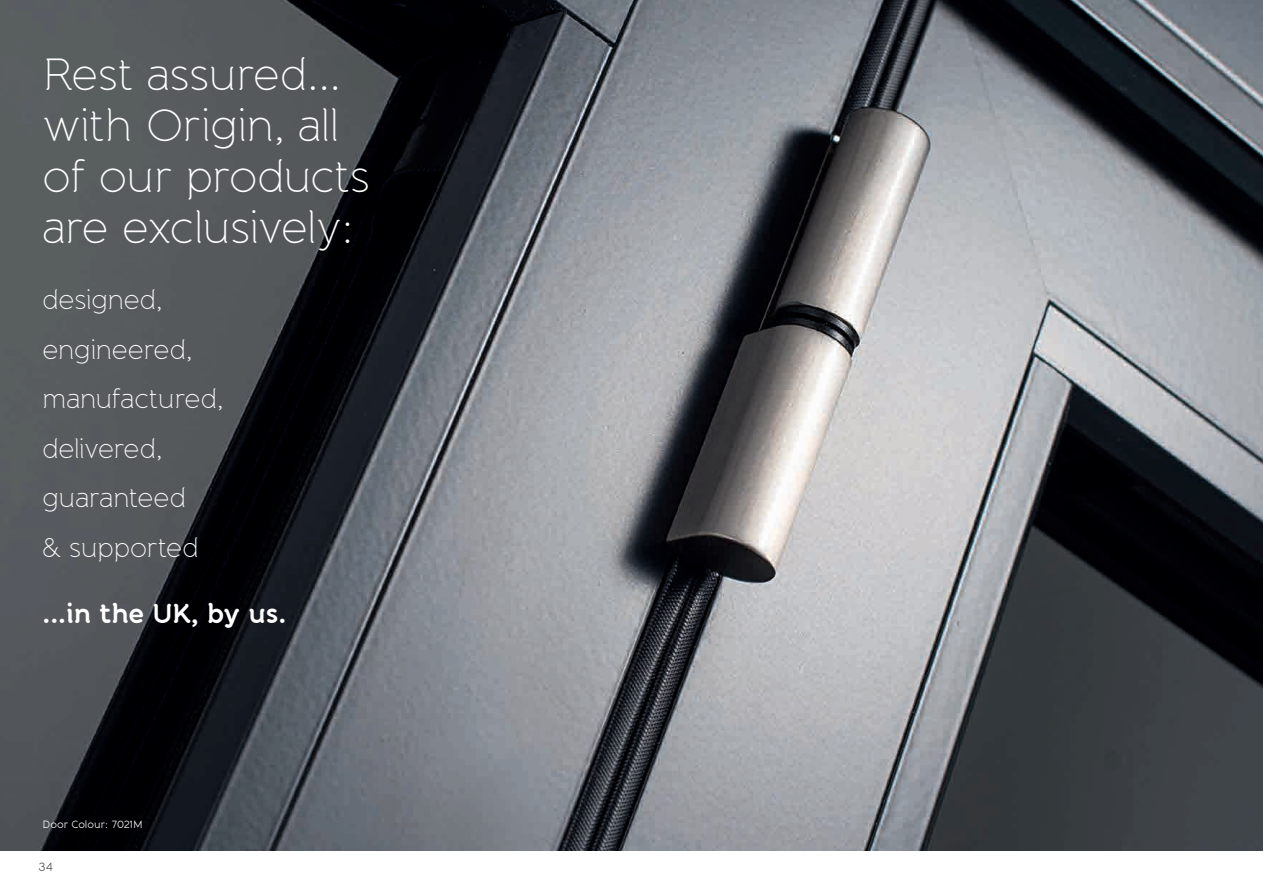
<style>
.page{position:relative;width:1263px;height:893px;background:#fff}
.page>*{position:absolute;margin:0;border:0;box-sizing:border-box;transform-origin:0 0}
.t1{font:200 45px/51px "Banda";letter-spacing:-.01em;color:#fff}
.t2{font:200 27px/49.5px "Banda";letter-spacing:-.01em;color:#fff}
.t3{font:700 27px "Banda";letter-spacing:-.025em;color:#fff}
.t4{font:12px "Banda";color:#57585a}
.t5{font:10.5px "Banda";letter-spacing:.005em;color:#fff}
</style>
<div class="page">
<img style="left:0;top:0;width:1263px;height:850px">
<h1 class="t1" style="left:43px;top:49px;width:329px">Rest assured... with Origin, all of our products are exclusively:</h1>
<p class="t2" style="left:43px;top:275px;width:183px">designed, engineered, manufactured, delivered, guaranteed<br>&amp; supported</p>
<p class="t3" style="left:43px;top:596px;width:245px">...in the UK, by us.</p>
<p class="t5" style="left:43px;top:818px;width:102px">Door Colour: 7021M</p>
<p class="t4" style="left:38px;top:859px;width:16px">34</p>
</div>
